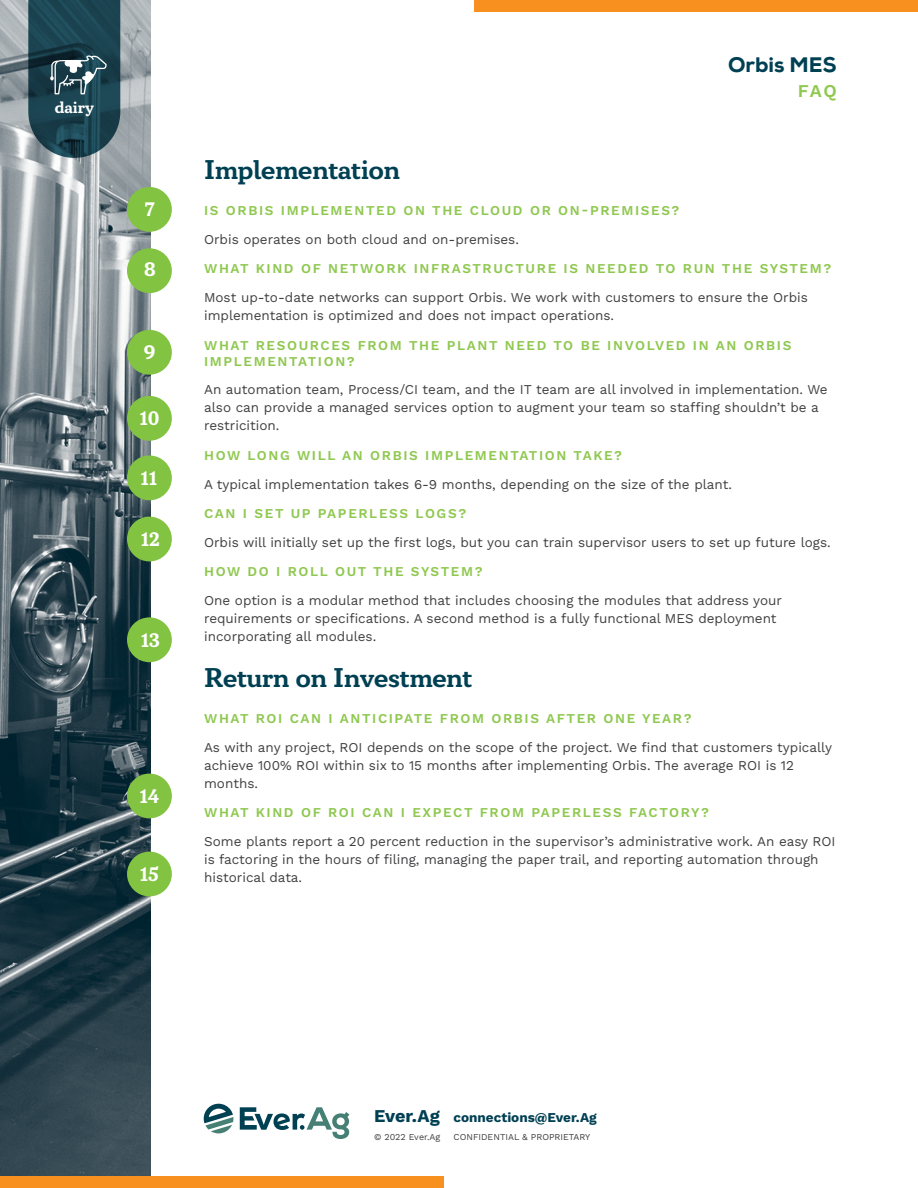
<style>
.page{position:relative;width:918px;height:1188px;background:#fff}
.page>*{position:absolute;margin:0;border:0;box-sizing:border-box;transform-origin:0 0}
.t1{font:700 27px "Circe Slab B";color:#004053}
.t2{font:800 21px "Nexa";color:#004053}
.t3{font:700 19.5px "Circe Slab B";color:#fff}
.t4{font:600 18px "Work Sans";color:#8fc850}
.t5{font:700 16.5px "Circe Slab C";color:#fff}
.t6{font:13.5px/18px "Work Sans";color:#414042}
.t7{font:600 13.5px/16.2px "Work Sans";letter-spacing:.12em;color:#8fc850}
.t8{font:700 13.5px "Work Sans";color:#004053}
.t9{font:9px "Work Sans";color:#414042}
.s1{font-size:18px}
</style>
<div class="page">
<img style="left:0;top:0;width:150px;height:1176px">
<div style="left:474px;top:0;width:444px;height:12px;background:#f7901e"></div>
<div style="left:0;top:1176px;width:444px;height:12px;background:#f7901e"></div>
<svg style="left:204px;top:1104px;width:29px;height:29px"></svg>
<svg style="left:240px;top:1107px;width:109px;height:32px"></svg>
<div style="left:127px;top:248px;width:45px;height:45px;background:#82c341;border-radius:50%"></div>
<div style="left:127px;top:330px;width:45px;height:45px;background:#82c341;border-radius:50%"></div>
<div style="left:127px;top:396px;width:45px;height:45px;background:#82c341;border-radius:50%"></div>
<div style="left:127px;top:455px;width:45px;height:45px;background:#82c341;border-radius:50%"></div>
<div style="left:127px;top:517px;width:45px;height:44px;background:#82c341;border-radius:50%"></div>
<div style="left:127px;top:617px;width:45px;height:45px;background:#82c341;border-radius:50%"></div>
<div style="left:127px;top:774px;width:45px;height:44px;background:#82c341;border-radius:50%"></div>
<div style="left:127px;top:852px;width:45px;height:44px;background:#82c341;border-radius:50%"></div>
<div style="left:127px;top:187px;width:45px;height:45px;background:#82c341;border-radius:50%"></div>
<svg style="left:28px;top:0;width:92px;height:158px;background:#2a4e5a"></svg>
<p class="t5" style="left:55px;top:97px;width:41px">dairy</p>
<h3 class="t3" style="left:145px;top:198px;width:12px">7</h3>
<h3 class="t3" style="left:144px;top:258px;width:14px">8</h3>
<h3 class="t3" style="left:144px;top:341px;width:13px">9</h3>
<h3 class="t3" style="left:140px;top:407px;width:22px">10</h3>
<h3 class="t3" style="left:141px;top:467px;width:18px">11</h3>
<h3 class="t3" style="left:141px;top:528px;width:21px">12</h3>
<h3 class="t3" style="left:141px;top:629px;width:21px">13</h3>
<h3 class="t3" style="left:140px;top:785px;width:21px">14</h3>
<h3 class="t3" style="left:140px;top:863px;width:21px">15</h3>
<h2 class="t2" style="left:728px;top:51px;width:110px">Orbis MES</h2>
<h3 class="t4" style="left:798px;top:77px;width:41px">FAQ</h3>
<h1 class="t1" style="left:204px;top:154px;width:197px">Implementation</h1>
<p class="t7" style="left:204px;top:202px;width:477px">IS ORBIS IMPLEMENTED ON THE CLOUD OR ON-PREMISES?</p>
<p class="t6" style="left:204px;top:230px;width:316px">Orbis operates on both cloud and on-premises.</p>
<p class="t7" style="left:204px;top:260px;width:629px">WHAT KIND OF NETWORK INFRASTRUCTURE IS NEEDED TO RUN THE SYSTEM?</p>
<p class="t6" style="left:204px;top:288px;width:605px">Most up-to-date networks can support Orbis. We work with customers to ensure the Orbis implementation is optimized and does not impact operations.</p>
<p class="t7" style="left:204px;top:336px;width:589px">WHAT RESOURCES FROM THE PLANT NEED TO BE INVOLVED IN AN ORBIS<br>IMPLEMENTATION?</p>
<p class="t6" style="left:204px;top:380px;width:625px">An automation team, Process/CI team, and the IT team are all involved in implementation. We also can provide a managed services option to augment your team so staffing shouldn’t be a restricition.</p>
<p class="t7" style="left:204px;top:447px;width:420px">HOW LONG WILL AN ORBIS IMPLEMENTATION TAKE?</p>
<p class="t6" style="left:204px;top:474px;width:529px">A typical implementation takes 6-9 months, depending on the size of the plant.</p>
<p class="t7" style="left:204px;top:505px;width:264px">CAN I SET UP PAPERLESS LOGS?</p>
<p class="t6" style="left:204px;top:533px;width:628px">Orbis will initially set up the first logs, but you can train supervisor users to set up future logs.</p>
<p class="t7" style="left:204px;top:563px;width:280px">HOW DO I ROLL OUT THE SYSTEM?</p>
<p class="t6" style="left:204px;top:591px;width:579px">One option is a modular method that includes choosing the modules that address your requirements or specifications. A second method is a fully functional MES deployment incorporating all modules.</p>
<h1 class="t1" style="left:204px;top:662px;width:270px">Return on Investment</h1>
<p class="t7" style="left:204px;top:710px;width:489px">WHAT ROI CAN I ANTICIPATE FROM ORBIS AFTER ONE YEAR?</p>
<p class="t6" style="left:204px;top:738px;width:629px">As with any project, ROI depends on the scope of the project. We find that customers typically achieve 100% ROI within six to 15 months after implementing Orbis. The average ROI is 12 months.</p>
<p class="t7" style="left:204px;top:804px;width:506px">WHAT KIND OF ROI CAN I EXPECT FROM PAPERLESS FACTORY?</p>
<p class="t6" style="left:204px;top:832px;width:633px">Some plants report a 20 percent reduction in the supervisor’s administrative work. An easy ROI is factoring in the hours of filing, managing the paper trail, and reporting automation through historical data.</p>
<p class="t8" style="left:374px;top:1107px;width:224px"><span class="s1">Ever.Ag</span> connections@Ever.Ag</p>
<p class="t9" style="left:374px;top:1130px;width:68px">© 2022 Ever.Ag</p>
<p class="t9" style="left:454px;top:1130px;width:138px">CONFIDENTIAL &amp; PROPRIETARY</p>
</div>
